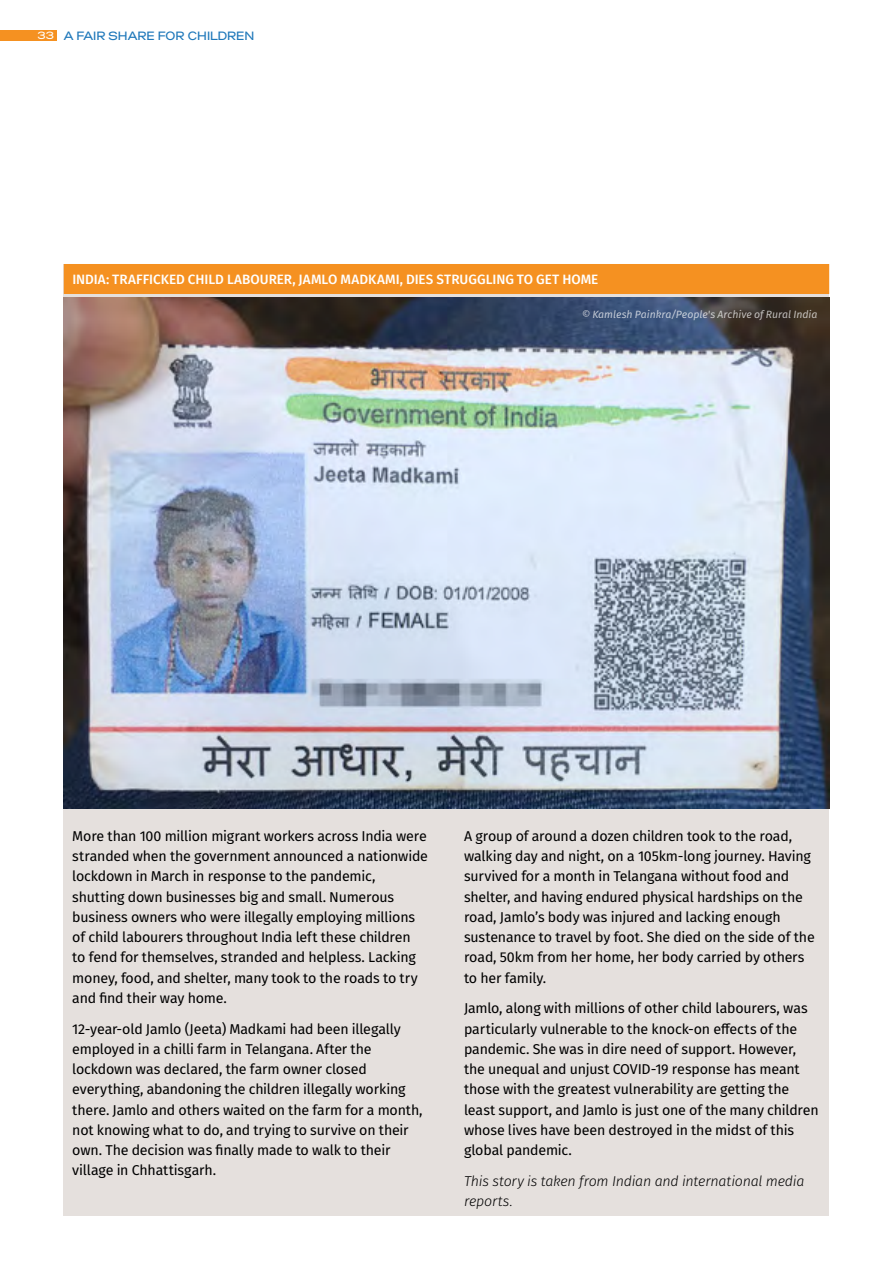
<style>
.page{position:relative;width:893px;height:1263px;background:#fff}
.page>*{position:absolute;margin:0;border:0;box-sizing:border-box;transform-origin:0 0}
.t1{font:14.25px/20.2px "Fira Sans";letter-spacing:-.015em;color:#000}
.t2{font:italic 300 14.25px/20.2px "Fira Sans";letter-spacing:-.015em;color:#000}
.t3{font:500 13.5px "Fira Sans";color:#fff}
.t4{font:12px "Gabriel Sans Medium";letter-spacing:-.01em;color:#1f78ba}
.t5{font:italic 10.5px "Fira Sans";letter-spacing:-.005em;color:#fff}
.s1{font-size:10.5px;color:#fff}
</style>
<div class="page">
<div style="left:0;top:30px;width:56px;height:11px;background:#f59121"></div>
<div style="left:64px;top:264px;width:765px;height:952px;background:#e5e0dd"></div>
<div style="left:64px;top:264px;width:765px;height:30px;background:#f59121"></div>
<img style="left:64px;top:297px;width:765px;height:512px">
<p class="t4" style="left:37px;top:29px;width:219px"><span class="s1">33</span> A FAIR SHARE FOR CHILDREN</p>
<p class="t3" style="left:72px;top:269px;width:528px">INDIA: TRAFFICKED CHILD LABOURER, JAMLO MADKAMI, DIES STRUGGLING TO GET HOME</p>
<p class="t5" style="left:581px;top:307px;width:237px">© Kamlesh Painkra/People's Archive of Rural India</p>
<p class="t1" style="left:72px;top:825px;width:357px">More than 100 million migrant workers across India were stranded when the government announced a nationwide lockdown in March in response to the pandemic, shutting down businesses big and small. Numerous business owners who were illegally employing millions of child labourers throughout India left these children<br>to fend for themselves, stranded and helpless. Lacking money, food, and shelter, many took to the roads to try and find their way home.</p>
<p class="t1" style="left:72px;top:1018px;width:352px">12-year-old Jamlo (Jeeta) Madkami had been illegally employed in a chilli farm in Telangana. After the lockdown was declared, the farm owner closed everything, abandoning the children illegally working there. Jamlo and others waited on the farm for a month, not knowing what to do, and trying to survive on their own. The decision was finally made to walk to their village in Chhattisgarh.</p>
<p class="t1" style="left:464px;top:825px;width:352px">A group of around a dozen children took to the road, walking day and night, on a 105km-long journey. Having survived for a month in Telangana without food and shelter, and having endured physical hardships on the road, Jamlo’s body was injured and lacking enough sustenance to travel by foot. She died on the side of the road, 50km from her home, her body carried by others to her family.</p>
<p class="t1" style="left:464px;top:998px;width:356px">Jamlo, along with millions of other child labourers, was particularly vulnerable to the knock-on effects of the pandemic. She was in dire need of support. However, the unequal and unjust COVID-19 response has meant those with the greatest vulnerability are getting the least support, and Jamlo is just one of the many children whose lives have been destroyed in the midst of this global pandemic.</p>
<p class="t2" style="left:464px;top:1171px;width:342px">This story is taken from Indian and international media reports.</p>
</div>
